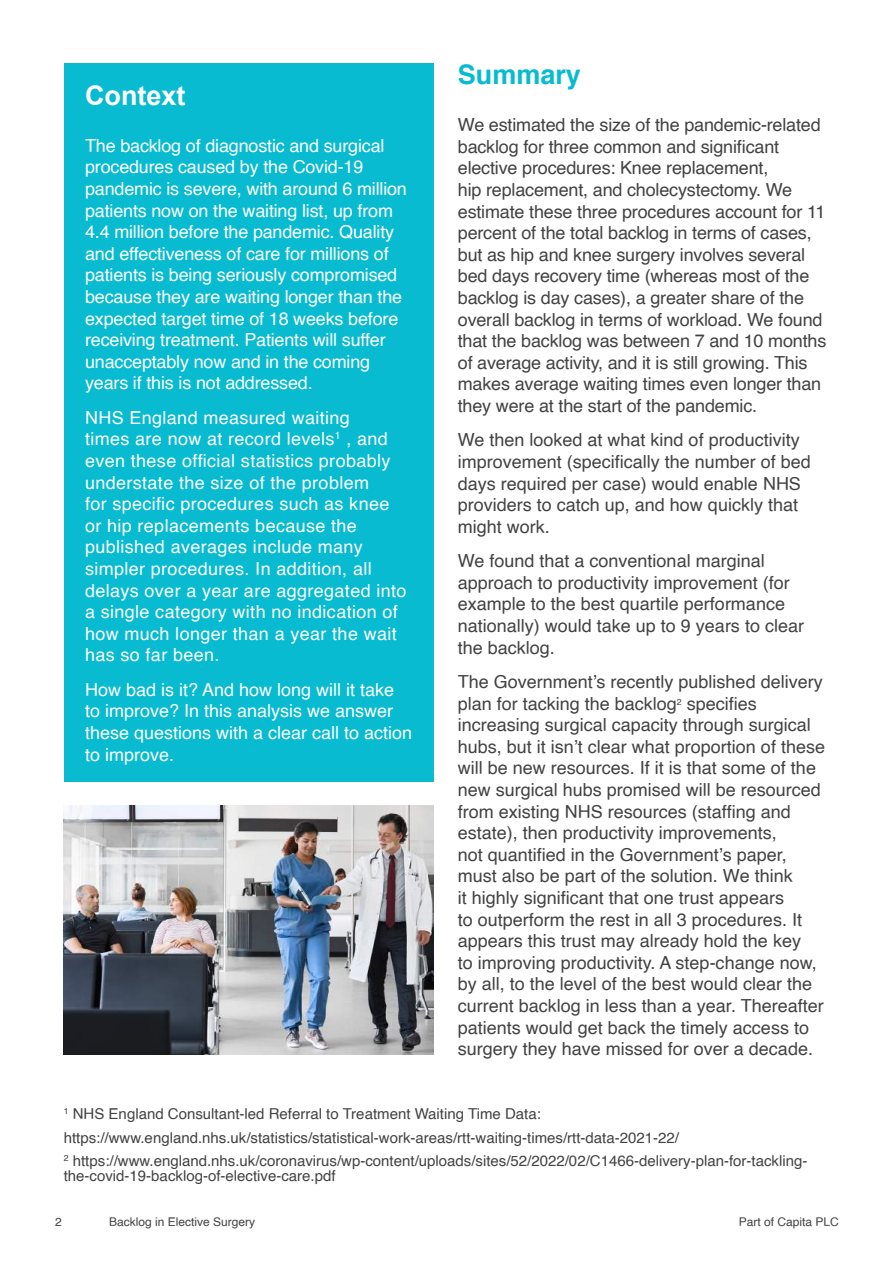
<style>
.page{position:relative;width:893px;height:1263px;background:#fff}
.page>*{position:absolute;margin:0;border:0;box-sizing:border-box;transform-origin:0 0}
.t1{font:700 27px "Helvetica";color:#08bbd0}
.t2{font:700 27px "Arial";color:#fff}
.t3{font:18px/21.6px "Helvetica";color:#424143}
.t4{font:18px/21.6px "Helvetica";color:#fff}
.t5{font:18px/21.6px "Helvetica";letter-spacing:.02em;color:#fff}
.t6{font:15px/23.5px "Helvetica";color:#424143}
.t7{font:12px "Helvetica";color:#424143}
</style>
<div class="page">
<div style="left:64px;top:64px;width:370px;height:718px;background:#08bbd0"></div>
<img style="left:64px;top:805px;width:370px;height:249px">
<h1 class="t2" style="left:85px;top:76px;width:102px">Context</h1>
<p class="t4" style="left:85px;top:135px;width:323px">The backlog of diagnostic and surgical procedures caused by the Covid-19 pandemic is severe, with around 6 million patients now on the waiting list, up from 4.4 million before the pandemic. Quality and effectiveness of care for millions of patients is being seriously compromised because they are waiting longer than the expected target time of 18 weeks before receiving treatment. Patients will suffer unacceptably now and in the coming years if this is not addressed.</p>
<p class="t5" style="left:85px;top:407px;width:323px">NHS England measured waiting<br>times are now at record levels<sup>1</sup> , and even these official statistics probably understate the size of the problem<br>for specific procedures such as knee or hip replacements because the published averages include many simpler procedures. In addition, all delays over a year are aggregated into a single category with no indication of how much longer than a year the wait has so far been.</p>
<p class="t4" style="left:85px;top:679px;width:329px">How bad is it? And how long will it take to improve? In this analysis we answer these questions with a clear call to action to improve.</p>
<h1 class="t1" style="left:458px;top:53px;width:125px">Summary</h1>
<p class="t3" style="left:458px;top:115px;width:370px">We estimated the size of the pandemic-related backlog for three common and significant elective procedures: Knee replacement,<br>hip replacement, and cholecystectomy. We estimate these three procedures account for 11 percent of the total backlog in terms of cases, but as hip and knee surgery involves several bed days recovery time (whereas most of the backlog is day cases), a greater share of the overall backlog in terms of workload. We found that the backlog was between 7 and 10 months of average activity, and it is still growing. This makes average waiting times even longer than they were at the start of the pandemic.</p>
<p class="t3" style="left:458px;top:430px;width:355px">We then looked at what kind of productivity improvement (specifically the number of bed days required per case) would enable NHS providers to catch up, and how quickly that might work.</p>
<p class="t3" style="left:458px;top:550px;width:348px">We found that a conventional marginal approach to productivity improvement (for example to the best quartile performance nationally) would take up to 9 years to clear the backlog.</p>
<p class="t3" style="left:458px;top:671px;width:369px">The Government’s recently published delivery plan for tacking the backlog<sup>2</sup> specifies increasing surgical capacity through surgical hubs, but it isn’t clear what proportion of these will be new resources. If it is that some of the new surgical hubs promised will be resourced from existing NHS resources (staffing and estate), then productivity improvements,<br>not quantified in the Government’s paper, must also be part of the solution. We think<br>it highly significant that one trust appears<br>to outperform the rest in all 3 procedures. It appears this trust may already hold the key<br>to improving productivity. A step-change now, by all, to the level of the best would clear the current backlog in less than a year. Thereafter patients would get back the timely access to surgery they have missed for over a decade.</p>
<p class="t6" style="left:64px;top:1103px;width:745px"><sup>1</sup> NHS England Consultant-led Referral to Treatment Waiting Time Data: https://www.england.nhs.uk/statistics/statistical-work-areas/rtt-waiting-times/rtt-data-2021-22/<br><sup>2</sup> https://www.england.nhs.uk/coronavirus/wp-content/uploads/sites/52/2022/02/C1466-delivery-plan-for-tackling-</p>
<p class="t6" style="left:64px;top:1165px;width:273px">the-covid-19-backlog-of-elective-care.pdf</p>
<p class="t7" style="left:55px;top:1212px;width:8px">2</p>
<p class="t7" style="left:109px;top:1212px;width:148px">Backlog in Elective Surgery</p>
<p class="t7" style="left:739px;top:1212px;width:102px">Part of Capita PLC</p>
</div>
